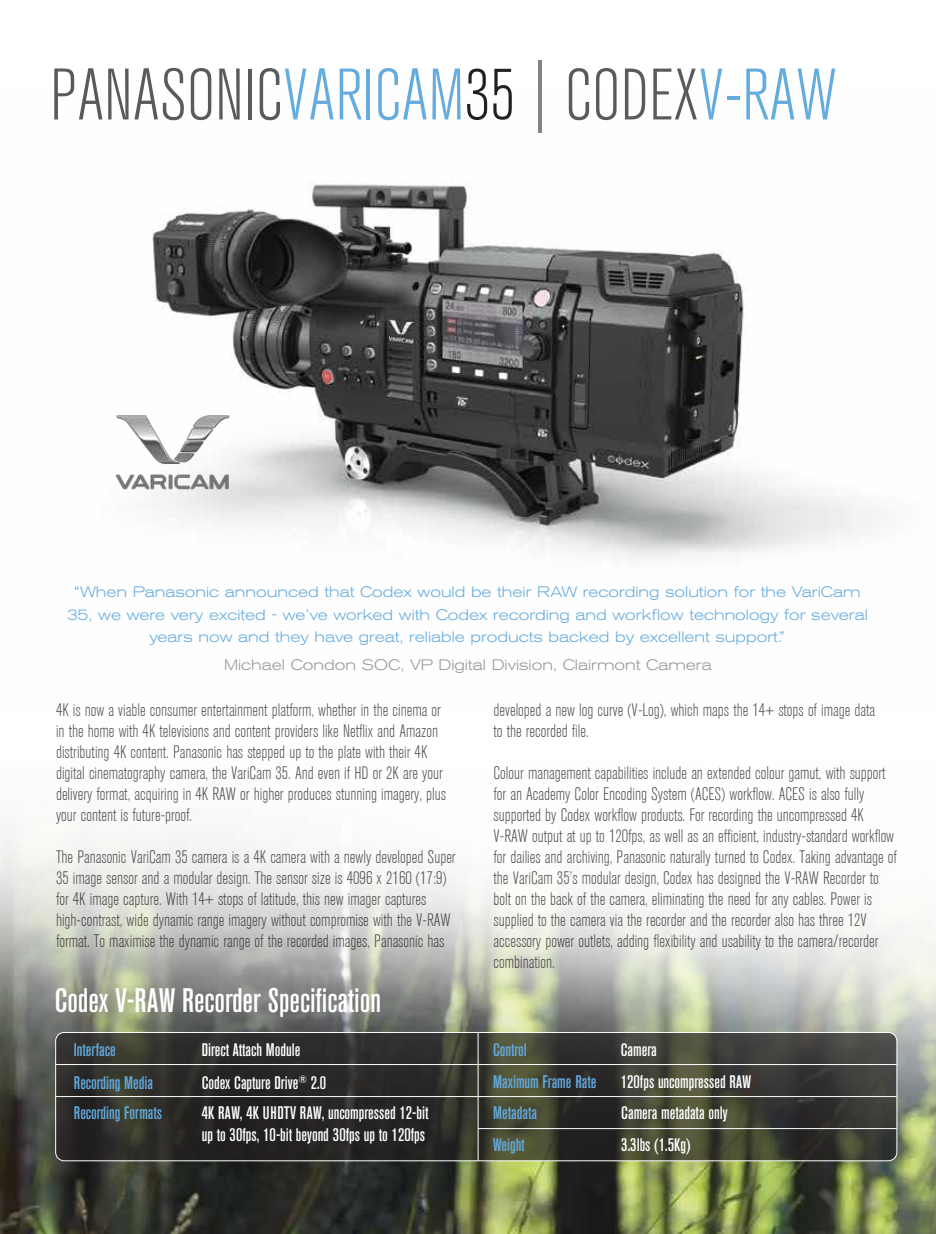
<style>
.page{position:relative;width:936px;height:1234px;background:#fff}
.page>*{position:absolute;margin:0;border:0;box-sizing:border-box;transform-origin:0 0}
.t1{font:300 condensed 72px "Akzidenz Grotesk BE";color:#595a5c}
.t2{font:500 condensed 33.6px "Akzidenz Grotesk BE";color:#fff}
.t3{font:300 condensed 18px/21px "Akzidenz Grotesk BE";color:#130c13}
.t4{font:500 condensed 18px/22.5px "Akzidenz Grotesk BE";color:#fff}
.t5{font:500 condensed 18px "Akzidenz Grotesk BE";color:#64abde}
.t6{font:300 expanded 15px/22.5px "Akzidenz Grotesk BE";color:#64abde;text-align:center}
.t7{font:300 expanded 15px "Akzidenz Grotesk BE";color:#939598}
.s1{color:#64abde}
.s2{color:#231f20}
.s3{color:#818385}
</style>
<div class="page">
<img style="left:152px;top:183px;width:718px;height:377px">
<img style="left:0;top:832px;width:935px;height:401px">
<img style="left:115px;top:396px;width:142px;height:111px">
<svg style="left:56px;top:1032px;width:840px;height:128px;background:#393832"></svg>
<hr style="left:56px;top:1063px;width:840px;height:1px;background:#fff">
<hr style="left:56px;top:1095px;width:840px;height:1px;background:#fff">
<hr style="left:478px;top:1127px;width:418px;height:1px;background:#fff">
<div style="left:55px;top:1031px;width:842px;height:129px;border:1px solid #fff;border-radius:9px"></div>
<hr style="left:478px;top:1032px;width:1px;height:128px;background:#fff">
<h1 class="t1" style="left:50px;top:56px;width:787px">PANASONIC<span class="s1">VARICAM</span><span class="s2">35</span> <span class="s3">|</span> CODEX<span class="s1">V-RAW</span></h1>
<p class="t6" style="left:67px;top:580px;width:802px">“When Panasonic announced that Codex would be their RAW recording solution for the VariCam<br>35, we were very excited - we’ve worked with Codex recording and workflow technology for several years now and they have great, reliable products backed by excellent support.”</p>
<p class="t7" style="left:224px;top:655px;width:489px">Michael Condon SOC, VP Digital Division, Clairmont Camera</p>
<p class="t3" style="left:56px;top:699px;width:391px">4K is now a viable consumer entertainment platform, whether in the cinema or in the home with 4K televisions and content providers like Netflix and Amazon distributing 4K content. Panasonic has stepped up to the plate with their 4K digital cinematography camera, the VariCam 35. And even if HD or 2K are your delivery format, acquiring in 4K RAW or higher produces stunning imagery, plus your content is future-proof.</p>
<p class="t3" style="left:56px;top:846px;width:401px">The Panasonic VariCam 35 camera is a 4K camera with a newly developed Super 35 image sensor and a modular design. The sensor size is 4096 x 2160 (17:9) for 4K image capture. With 14+ stops of latitude, this new imager captures high-contrast, wide dynamic range imagery without compromise with the V-RAW format. To maximise the dynamic range of the recorded images, Panasonic has</p>
<h2 class="t2" style="left:55px;top:981px;width:327px">Codex V-RAW Recorder Specification</h2>
<p class="t5" style="left:74px;top:1039px;width:43px">Interface</p>
<p class="t4" style="left:202px;top:1038px;width:100px">Direct Attach Module</p>
<p class="t5" style="left:74px;top:1072px;width:81px">Recording Media</p>
<p class="t4" style="left:202px;top:1071px;width:126px">Codex Capture Drive<sup>®</sup> 2.0</p>
<p class="t5" style="left:74px;top:1102px;width:90px">Recording Formats</p>
<p class="t4" style="left:202px;top:1101px;width:228px">4K RAW, 4K UHDTV RAW, uncompressed 12-bit up to 30fps, 10-bit beyond 30fps up to 120fps</p>
<p class="t3" style="left:493px;top:699px;width:383px">developed a new log curve (V-Log), which maps the 14+ stops of image data to the recorded file.</p>
<p class="t3" style="left:493px;top:762px;width:405px">Colour management capabilities include an extended colour gamut, with support for an Academy Color Encoding System (ACES) workflow. ACES is also fully supported by Codex workflow products. For recording the uncompressed 4K V-RAW output at up to 120fps, as well as an efficient, industry-standard workflow for dailies and archiving, Panasonic naturally turned to Codex. Taking advantage of the VariCam 35’s modular design, Codex has designed the V-RAW Recorder to bolt on the back of the camera, eliminating the need for any cables. Power is supplied to the camera via the recorder and the recorder also has three 12V accessory power outlets, adding flexibility and usability to the camera/recorder combination.</p>
<p class="t5" style="left:493px;top:1039px;width:35px">Control</p>
<p class="t4" style="left:620px;top:1038px;width:38px">Camera</p>
<p class="t5" style="left:493px;top:1071px;width:105px">Maximum Frame Rate</p>
<p class="t4" style="left:620px;top:1070px;width:132px">120fps uncompressed RAW</p>
<p class="t5" style="left:493px;top:1102px;width:45px">Metadata</p>
<p class="t4" style="left:621px;top:1101px;width:108px">Camera metadata only</p>
<p class="t5" style="left:493px;top:1134px;width:33px">Weight</p>
<p class="t4" style="left:621px;top:1133px;width:71px">3.3lbs (1.5Kg)</p>
</div>
